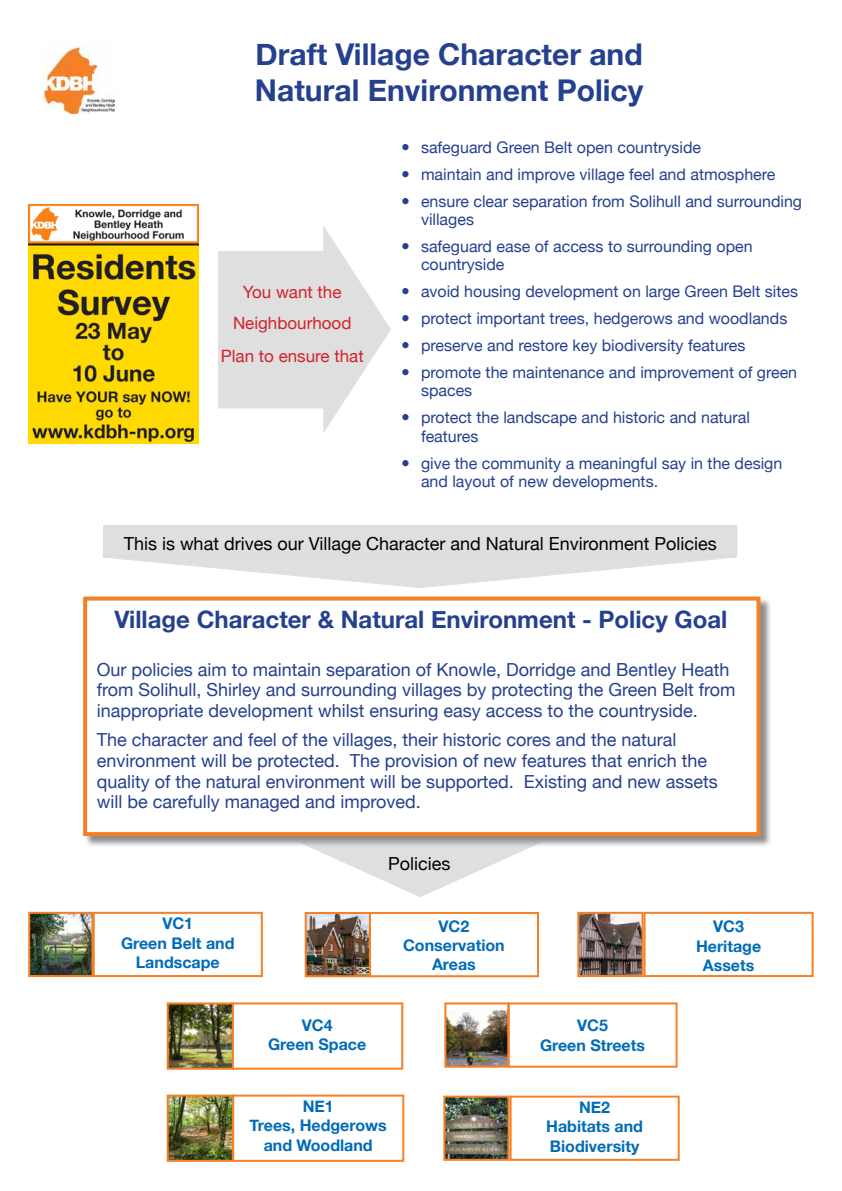
<style>
.page{position:relative;width:842px;height:1191px;background:#fff}
.page>*{position:absolute;margin:0;border:0;box-sizing:border-box;transform-origin:0 0}
.t1{font:700 30px/36px "Helvetica Neue";color:#25408f}
.t2{font:700 24px "Helvetica Neue";color:#25408f}
.t3{font:18px/20.7px "Helvetica Neue";color:#25408f}
.t4{font:18px "Helvetica Neue";color:#000}
.t5{font:17px/32.3px "Helvetica Neue";color:#d2232a;text-align:center}
.t6{font:16px/26.9px "Helvetica Neue";color:#25408f}
.t7{font:700 16px/19.2px "Helvetica Neue";color:#006cb7;text-align:center}
</style>
<div class="page">
<div style="left:84px;top:597px;width:688px;height:250px;background:#000;opacity:.45"></div>
<div style="left:83px;top:596px;width:677px;height:240px;background:#fff;border:4px solid #f58026"></div>
<svg style="left:299px;top:841px;width:242px;height:56px"></svg>
<img style="left:447px;top:1009px;width:60px;height:55px">
<div style="left:444px;top:1002px;width:66px;height:65px;border:2px solid #f58026"></div>
<div style="left:507px;top:1002px;width:170px;height:65px;border:2px solid #f58026"></div>
<div style="left:643px;top:911px;width:171px;height:66px;border:2px solid #f58026"></div>
<img style="left:170px;top:1097px;width:61px;height:61px">
<div style="left:167px;top:1094px;width:67px;height:67px;border:2px solid #f58026"></div>
<div style="left:232px;top:1094px;width:172px;height:67px;border:2px solid #f58026"></div>
<div style="left:510px;top:1095px;width:170px;height:65px;border:2px solid #f58026"></div>
<img style="left:31px;top:914px;width:59px;height:60px">
<div style="left:28px;top:911px;width:65px;height:66px;border:2px solid #f58026"></div>
<div style="left:93px;top:911px;width:170px;height:66px;border:2px solid #f58026"></div>
<img style="left:580px;top:914px;width:60px;height:60px">
<div style="left:577px;top:911px;width:66px;height:66px;border:2px solid #f58026"></div>
<div style="left:369px;top:912px;width:170px;height:65px;border:2px solid #f58026"></div>
<div style="left:231px;top:1002px;width:172px;height:67px;border:2px solid #f58026"></div>
<img style="left:170px;top:1005px;width:61px;height:61px">
<div style="left:167px;top:1002px;width:67px;height:67px;border:2px solid #f58026"></div>
<svg style="left:103px;top:556px;width:634px;height:32px"></svg>
<div style="left:103px;top:525px;width:634px;height:31px;background:#dfdfdf"></div>
<img style="left:44px;top:45px;width:71px;height:69px">
<img style="left:28px;top:204px;width:170px;height:240px">
<img style="left:308px;top:915px;width:60px;height:59px">
<div style="left:305px;top:912px;width:66px;height:65px;border:2px solid #f58026"></div>
<img style="left:446px;top:1098px;width:61px;height:59px">
<div style="left:443px;top:1095px;width:67px;height:65px;border:2px solid #f58026"></div>
<div style="left:218px;top:251px;width:105px;height:157px;background:#dfdfdf"></div>
<svg style="left:323px;top:226px;width:68px;height:207px"></svg>
<h1 class="t1" style="left:255px;top:37px;width:390px">Draft Village Character and<br>Natural Environment Policy</h1>
<p class="t5" style="left:221px;top:276px;width:144px">You want the<br>Neighbourhood<br>Plan to ensure that</p>
<p class="t6" style="left:421px;top:134px;width:383px">safeguard Green Belt open countryside<br>maintain and improve village feel and atmosphere ensure clear separation from Solihull and surrounding</p>
<p class="t6" style="left:421px;top:207px;width:333px">villages<br>safeguard ease of access to surrounding open</p>
<p class="t6" style="left:421px;top:252px;width:379px">countryside<br>avoid housing development on large Green Belt sites protect important trees, hedgerows and woodlands preserve and restore key biodiversity features promote the maintenance and improvement of green</p>
<p class="t6" style="left:421px;top:378px;width:330px">spaces<br>protect the landscape and historic and natural</p>
<p class="t6" style="left:421px;top:423px;width:363px">features<br>give the community a meaningful say in the design</p>
<p class="t6" style="left:421px;top:469px;width:239px">and layout of new developments.</p>
<p class="t4" style="left:124px;top:531px;width:595px">This is what drives our Village Character and Natural Environment Policies</p>
<h2 class="t2" style="left:115px;top:601px;width:614px">Village Character &amp; Natural Environment - Policy Goal</h2>
<p class="t3" style="left:97px;top:660px;width:640px">Our policies aim to maintain separation of Knowle, Dorridge and Bentley Heath from Solihull, Shirley and surrounding villages by protecting the Green Belt from inappropriate development whilst ensuring easy access to the countryside.</p>
<p class="t3" style="left:97px;top:730px;width:623px">The character and feel of the villages, their historic cores and the natural environment will be protected. The provision of new features that enrich the quality of the natural environment will be supported. Existing and new assets will be carefully managed and improved.</p>
<p class="t4" style="left:388px;top:850px;width:64px">Policies</p>
<p class="t7" style="left:121px;top:914px;width:115px">VC1<br>Green Belt and<br>Landscape</p>
<p class="t7" style="left:403px;top:916px;width:103px">VC2<br>Conservation<br>Areas</p>
<p class="t7" style="left:268px;top:1015px;width:100px">VC4<br>Green Space</p>
<p class="t7" style="left:540px;top:1016px;width:106px">VC5<br>Green Streets</p>
<p class="t7" style="left:250px;top:1097px;width:139px">NE1<br>Trees, Hedgerows and Woodland</p>
<p class="t7" style="left:546px;top:1098px;width:98px">NE2<br>Habitats and<br>Biodiversity</p>
<p class="t7" style="left:696px;top:917px;width:67px">VC3<br>Heritage<br>Assets</p>
</div>
